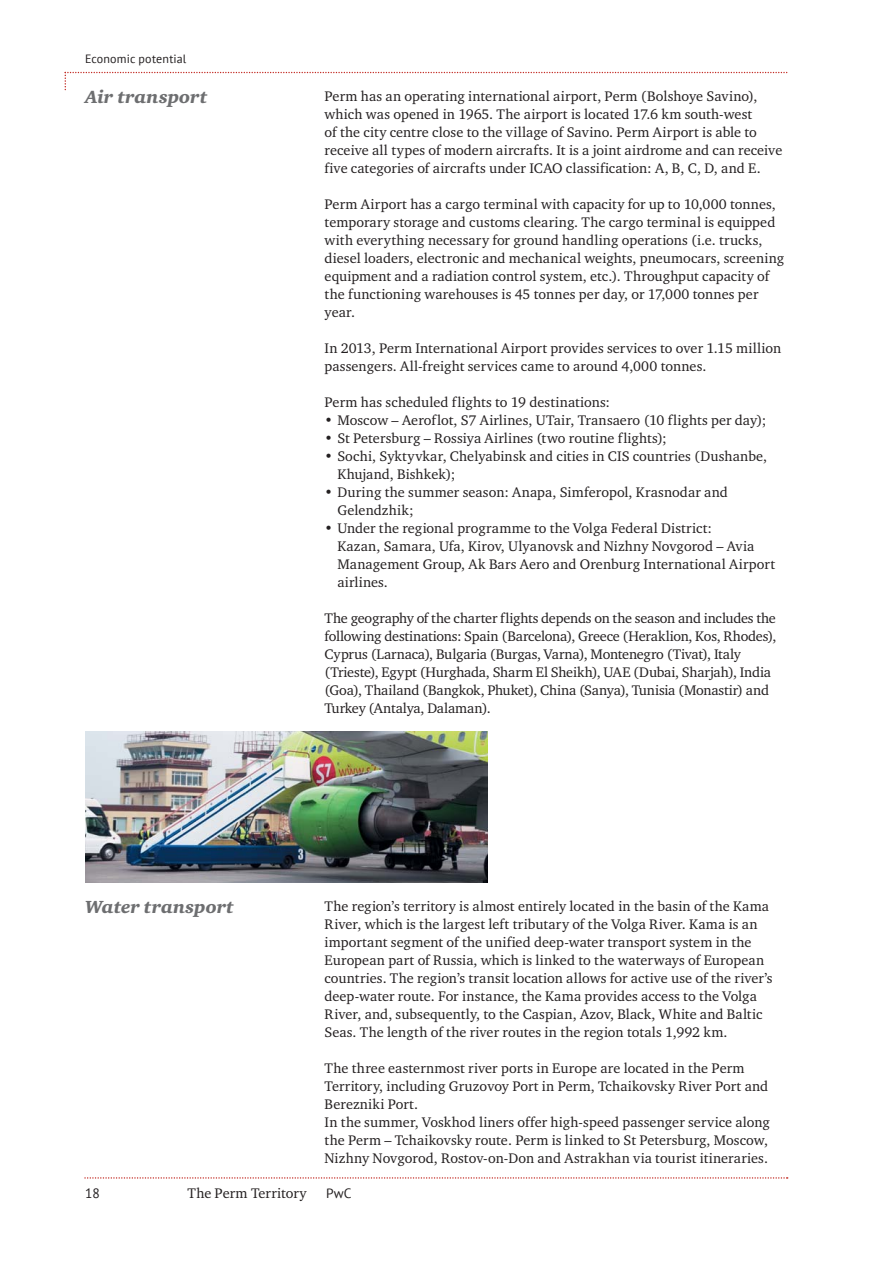
<style>
.page{position:relative;width:893px;height:1263px;background:#fff}
.page>*{position:absolute;margin:0;border:0;box-sizing:border-box;transform-origin:0 0}
.t1{font:italic 18px "Charter Black C";color:#6d6e70}
.t2{font:14.25px/18px "Charter C";letter-spacing:.005em;color:#231f20}
.t3{font:13.5px "PT Sans";color:#231f20}
.t4{font:12px "PT Sans";letter-spacing:.015em;color:#231f20}
</style>
<div class="page">
<svg style="left:85px;top:1177px;width:703px;height:2px"></svg>
<svg style="left:65px;top:72px;width:723px;height:18px"></svg>
<img style="left:85px;top:731px;width:402px;height:151px">
<p class="t4" style="left:85px;top:52px;width:103px">Economic potential</p>
<p class="t1" style="left:85px;top:88px;width:124px">Air transport</p>
<p class="t2" style="left:325px;top:89px;width:459px">Perm has an operating international airport, Perm (Bolshoye Savino), which was opened in 1965. The airport is located 17.6 km south-west<br>of the city centre close to the village of Savino. Perm Airport is able to receive all types of modern aircrafts. It is a joint airdrome and can receive five categories of aircrafts under ICAO classification: A, B, C, D, and E.</p>
<p class="t2" style="left:325px;top:197px;width:461px">Perm Airport has a cargo terminal with capacity for up to 10,000 tonnes, temporary storage and customs clearing. The cargo terminal is equipped with everything necessary for ground handling operations (i.e. trucks, diesel loaders, electronic and mechanical weights, pneumocars, screening equipment and a radiation control system, etc.). Throughput capacity of the functioning warehouses is 45 tonnes per day, or 17,000 tonnes per year.</p>
<p class="t2" style="left:325px;top:341px;width:458px">In 2013, Perm International Airport provides services to over 1.15 million passengers. All-freight services came to around 4,000 tonnes.</p>
<p class="t2" style="left:325px;top:395px;width:287px">Perm has scheduled flights to 19 destinations:</p>
<p class="t2" style="left:325px;top:413px;width:443px">• Moscow – Aeroflot, S7 Airlines, UTair, Transaero (10 flights per day);</p>
<p class="t2" style="left:325px;top:431px;width:344px">• St Petersburg – Rossiya Airlines (two routine flights);</p>
<p class="t2" style="left:337px;top:449px;width:431px;text-indent:-13px">• Sochi, Syktyvkar, Chelyabinsk and cities in CIS countries (Dushanbe,<br>Khujand, Bishkek);</p>
<p class="t2" style="left:337px;top:485px;width:392px;text-indent:-13px">• During the summer season: Anapa, Simferopol, Krasnodar and<br>Gelendzhik;</p>
<p class="t2" style="left:337px;top:521px;width:439px;text-indent:-13px">• Under the regional programme to the Volga Federal District:<br>Kazan, Samara, Ufa, Kirov, Ulyanovsk and Nizhny Novgorod – Avia Management Group, Ak Bars Aero and Orenburg International Airport airlines.</p>
<p class="t2" style="left:325px;top:611px;width:453px">The geography of the charter flights depends on the season and includes the following destinations: Spain (Barcelona), Greece (Heraklion, Kos, Rhodes), Cyprus (Larnaca), Bulgaria (Burgas, Varna), Montenegro (Tivat), Italy (Trieste), Egypt (Hurghada, Sharm El Sheikh), UAE (Dubai, Sharjah), India (Goa), Thailand (Bangkok, Phuket), China (Sanya), Tunisia (Monastir) and Turkey (Antalya, Dalaman).</p>
<p class="t1" style="left:85px;top:898px;width:150px">Water transport</p>
<p class="t2" style="left:325px;top:899px;width:449px">The region’s territory is almost entirely located in the basin of the Kama River, which is the largest left tributary of the Volga River. Kama is an important segment of the unified deep-water transport system in the European part of Russia, which is linked to the waterways of European countries. The region’s transit location allows for active use of the river’s deep-water route. For instance, the Kama provides access to the Volga River, and, subsequently, to the Caspian, Azov, Black, White and Baltic Seas. The length of the river routes in the region totals 1,992 km.</p>
<p class="t2" style="left:325px;top:1061px;width:447px">The three easternmost river ports in Europe are located in the Perm Territory, including Gruzovoy Port in Perm, Tchaikovsky River Port and Berezniki Port.<br>In the summer, Voskhod liners offer high-speed passenger service along the Perm – Tchaikovsky route. Perm is linked to St Petersburg, Moscow, Nizhny Novgorod, Rostov-on-Don and Astrakhan via tourist itineraries.</p>
<p class="t3" style="left:85px;top:1185px;width:16px">18</p>
<p class="t2" style="left:187px;top:1186px;width:121px">The Perm Territory</p>
<p class="t3" style="left:326px;top:1185px;width:27px">PwC</p>
</div>
